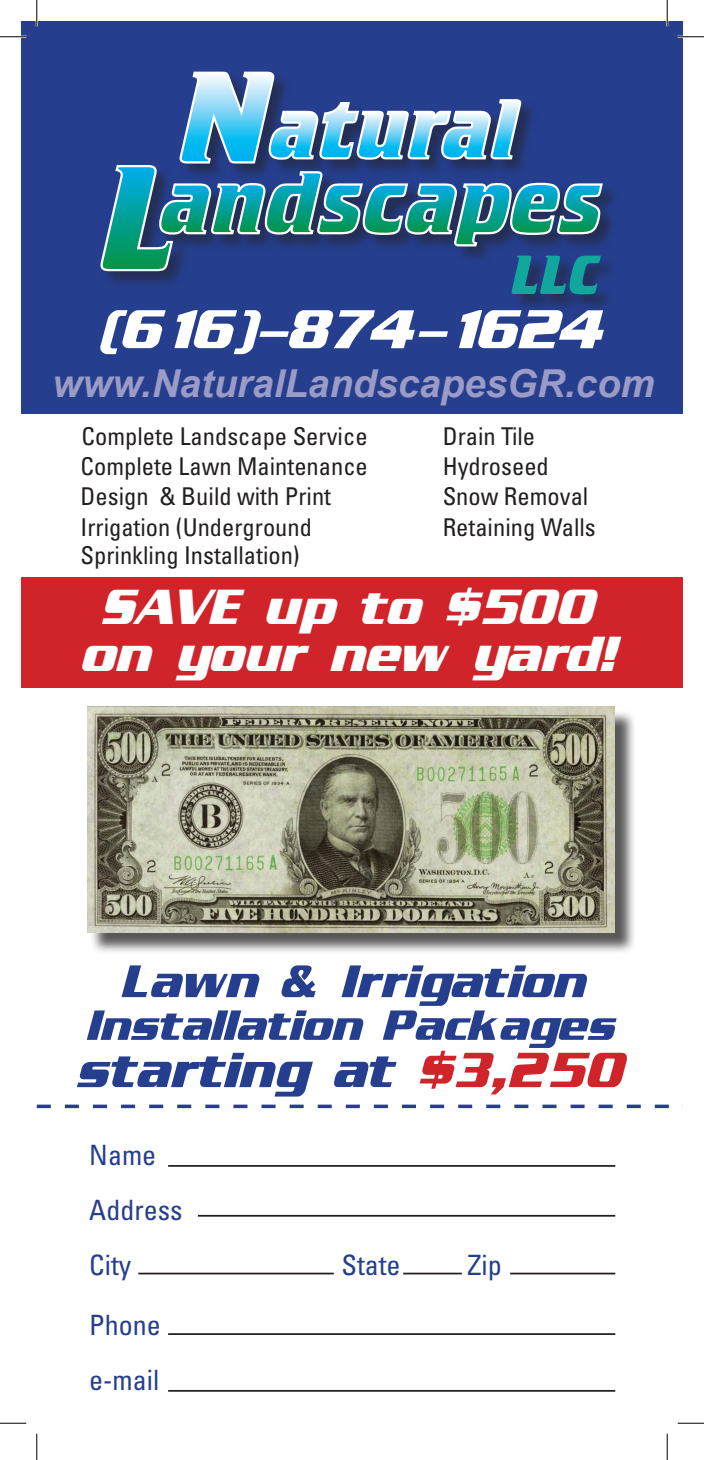
<style>
.page{position:relative;width:704px;height:1460px;background:#fff}
.page>*{position:absolute;margin:0;border:0;box-sizing:border-box;transform-origin:0 0}
.t1{font:italic 700 54.25px "Enter Sansman";color:#fff}
.t2{font:italic 700 49px/47.2px "Enter Sansman";color:#fff;text-align:center}
.t3{font:italic 700 38.5px "Arial";color:#9b9bc6}
.t4{font:condensed 28px/54.6px "Univers LT Std";color:#253f8e}
.t5{font:condensed 24.5px/29.9px "Univers LT Std";color:#231f20}
</style>
<div class="page">
<div style="left:21px;top:21px;width:661px;height:392px;background:#253f8e"></div>
<div style="left:21px;top:578px;width:661px;height:110px;background:#d1232a"></div>
<svg style="left:77px;top:965px;width:549px;height:131px"></svg>
<div style="left:100px;top:72px;width:518px;height:240px;background:#231f20;opacity:.51"></div>
<svg style="left:100px;top:71px;width:504px;height:223px"></svg>
<svg style="left:37px;top:1104px;width:632px;height:4px"></svg>
<hr style="left:168px;top:1165px;width:447px;height:1px;background:#231f20">
<hr style="left:198px;top:1214px;width:417px;height:2px;background:#231f20">
<hr style="left:168px;top:1390px;width:447px;height:1px;background:#231f20">
<hr style="left:168px;top:1333px;width:447px;height:2px;background:#231f20">
<hr style="left:138px;top:1272px;width:196px;height:2px;background:#231f20">
<hr style="left:403px;top:1272px;width:59px;height:2px;background:#231f20">
<hr style="left:510px;top:1272px;width:105px;height:2px;background:#231f20">
<div style="left:90px;top:709px;width:546px;height:245px;background:#231f20;opacity:.75"></div>
<img style="left:87px;top:706px;width:527px;height:226px">
<hr style="left:0;top:36px;width:26px;height:2px;background:#fff">
<hr style="left:677px;top:36px;width:27px;height:2px;background:#fff">
<hr style="left:36px;top:0;width:2px;height:26px;background:#fff">
<hr style="left:666px;top:0;width:2px;height:26px;background:#fff">
<svg style="left:0;top:36px;width:26px;height:1px"></svg>
<svg style="left:677px;top:36px;width:27px;height:1px"></svg>
<svg style="left:0;top:1422px;width:26px;height:1px"></svg>
<svg style="left:677px;top:1422px;width:27px;height:1px"></svg>
<svg style="left:36px;top:0;width:1px;height:26px"></svg>
<svg style="left:36px;top:1433px;width:1px;height:27px"></svg>
<svg style="left:666px;top:0;width:1px;height:26px"></svg>
<svg style="left:666px;top:1433px;width:1px;height:27px"></svg>
<h1 class="t1" style="left:100px;top:299px;width:507px">(616)-874-1624</h1>
<h3 class="t3" style="left:52px;top:358px;width:603px">www.NaturalLandscapesGR.com</h3>
<p class="t5" style="left:80px;top:421px;width:289px">Complete Landscape Service<br>Complete Lawn Maintenance</p>
<p class="t5" style="left:80px;top:480px;width:252px;line-height:31.2px">Design &amp; Build with Print<br>Irrigation (Underground</p>
<p class="t5" style="left:80px;top:540px;width:221px">Sprinkling Installation)</p>
<p class="t5" style="left:442px;top:421px;width:94px">Drain Tile</p>
<p class="t5" style="left:442px;top:451px;width:108px">Hydroseed</p>
<p class="t5" style="left:442px;top:481px;width:147px">Snow Removal</p>
<p class="t5" style="left:442px;top:512px;width:155px">Retaining Walls</p>
<h2 class="t2" style="left:83px;top:584px;width:536px">SAVE up to $500 on your new yard!</h2>
<p class="t4" style="left:89px;top:1127px;width:95px">Name<br>Address</p>
<p class="t4" style="left:89px;top:1236px;width:43px">City</p>
<p class="t4" style="left:341px;top:1236px;width:61px">State</p>
<p class="t4" style="left:467px;top:1236px;width:36px">Zip</p>
<p class="t4" style="left:89px;top:1297px;width:73px">Phone</p>
<p class="t4" style="left:89px;top:1352px;width:71px">e-mail</p>
</div>
